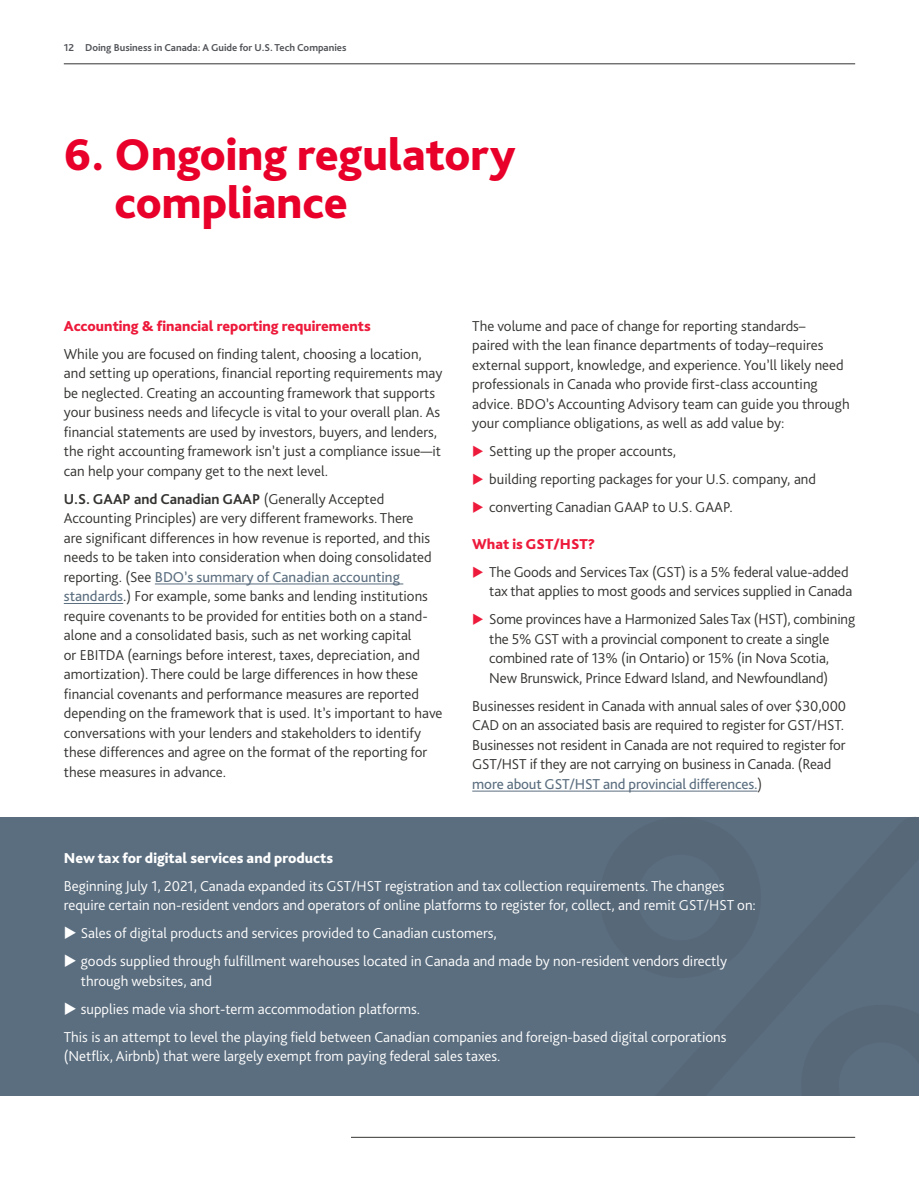
<style>
.page{position:relative;width:919px;height:1187px;background:#fff}
.page>*{position:absolute;margin:0;border:0;box-sizing:border-box;transform-origin:0 0}
.t1{font:800 46.5px/48px "Bliss Pro";letter-spacing:-.005em;color:#e8002a}
.t2{font:300 15px/19.5px "Bliss Pro";color:#343331}
.t3{font:300 15px/19.5px "Bliss Pro";color:#fff}
.t4{font:800 15px "Bliss Pro";color:#ed1a3b}
.t5{font:800 15px "Bliss Pro";color:#fff}
.t6{font:700 10.5px "Bliss Pro";color:#54555a}
.s1{font-weight:700}
.s2{font-weight:400;color:#5b6e7f}
</style>
<div class="page">
<hr style="left:64px;top:63px;width:791px;height:1px;background:#343331">
<hr style="left:155px;top:583px;width:248px;height:1px;background:#5b6e7f">
<hr style="left:64px;top:603px;width:59px;height:1px;background:#5b6e7f">
<hr style="left:472px;top:790px;width:285px;height:1px;background:#5b6e7f">
<div style="left:0;top:816px;width:918px;height:297px;background:#5b6e7f"></div>
<svg style="left:599px;top:816px;width:163px;height:1px"></svg>
<div style="left:0;top:1096px;width:918px;height:90px;background:#fff"></div>
<hr style="left:351px;top:1136px;width:504px;height:1px;background:#343331">
<p class="t6" style="left:64px;top:40px;width:284px">12 Doing Business in Canada: A Guide for U.S. Tech Companies</p>
<h1 class="t1" style="left:114px;top:130px;width:402px;text-indent:-51px">6. Ongoing regulatory compliance</h1>
<p class="t4" style="left:64px;top:316px;width:308px">Accounting &amp; financial reporting requirements</p>
<p class="t2" style="left:64px;top:344px;width:380px">While you are focused on finding talent, choosing a location, and setting up operations, financial reporting requirements may be neglected. Creating an accounting framework that supports your business needs and lifecycle is vital to your overall plan. As financial statements are used by investors, buyers, and lenders, the right accounting framework isn’t just a compliance issue—it can help your company get to the next level.</p>
<p class="t2" style="left:64px;top:489px;width:380px"><span class="s1">U.S. GAAP and Canadian GAAP</span> (Generally Accepted Accounting Principles) are very different frameworks. There<br>are significant differences in how revenue is reported, and this needs to be taken into consideration when doing consolidated reporting. (See <span class="s2">BDO’s summary of Canadian accounting standards</span>.) For example, some banks and lending institutions require covenants to be provided for entities both on a stand&shy;alone and a consolidated basis, such as net working capital<br>or EBITDA (earnings before interest, taxes, depreciation, and amortization). There could be large differences in how these financial covenants and performance measures are reported depending on the framework that is used. It’s important to have conversations with your lenders and stakeholders to identify these differences and agree on the format of the reporting for these measures in advance.</p>
<p class="t2" style="left:472px;top:316px;width:379px">The volume and pace of change for reporting standards–<br>paired with the lean finance departments of today–requires external support, knowledge, and experience. You’ll likely need professionals in Canada who provide first-class accounting advice. BDO’s Accounting Advisory team can guide you through your compliance obligations, as well as add value by:</p>
<p class="t2" style="left:489px;top:437px;width:328px;line-height:28px">Setting up the proper accounts,<br>building reporting packages for your U.S. company, and converting Canadian GAAP to U.S. GAAP.</p>
<p class="t4" style="left:472px;top:534px;width:125px">What is GST/HST?</p>
<p class="t2" style="left:489px;top:562px;width:364px">The Goods and Services Tax (GST) is a 5% federal value-added tax that applies to most goods and services supplied in Canada</p>
<p class="t2" style="left:489px;top:609px;width:367px">Some provinces have a Harmonized Sales Tax (HST), combining the 5% GST with a provincial component to create a single combined rate of 13% (in Ontario) or 15% (in Nova Scotia, New Brunswick, Prince Edward Island, and Newfoundland)</p>
<p class="t2" style="left:472px;top:696px;width:375px">Businesses resident in Canada with annual sales of over $30,000<br>CAD on an associated basis are required to register for GST/HST.<br>Businesses not resident in Canada are not required to register for GST/HST if they are not carrying on business in Canada. (Read <span class="s2">more about GST/HST and provincial differences.</span>)</p>
<p class="t5" style="left:64px;top:848px;width:271px">New tax for digital services and products</p>
<p class="t3" style="left:64px;top:875px;width:693px">Beginning July 1, 2021, Canada expanded its GST/HST registration and tax collection requirements. The changes require certain non-resident vendors and operators of online platforms to register for, collect, and remit GST/HST on:</p>
<p class="t3" style="left:81px;top:919px;width:647px;line-height:28px">Sales of digital products and services provided to Canadian customers,<br>goods supplied through fulfillment warehouses located in Canada and made by non-resident vendors directly</p>
<p class="t3" style="left:81px;top:970px;width:133px">through websites, and</p>
<p class="t3" style="left:81px;top:998px;width:340px">supplies made via short-term accommodation platforms.</p>
<p class="t3" style="left:64px;top:1026px;width:664px">This is an attempt to level the playing field between Canadian companies and foreign-based digital corporations</p>
<p class="t3" style="left:64px;top:1046px;width:438px">(Netflix, Airbnb) that were largely exempt from paying federal sales taxes.</p>
</div>
